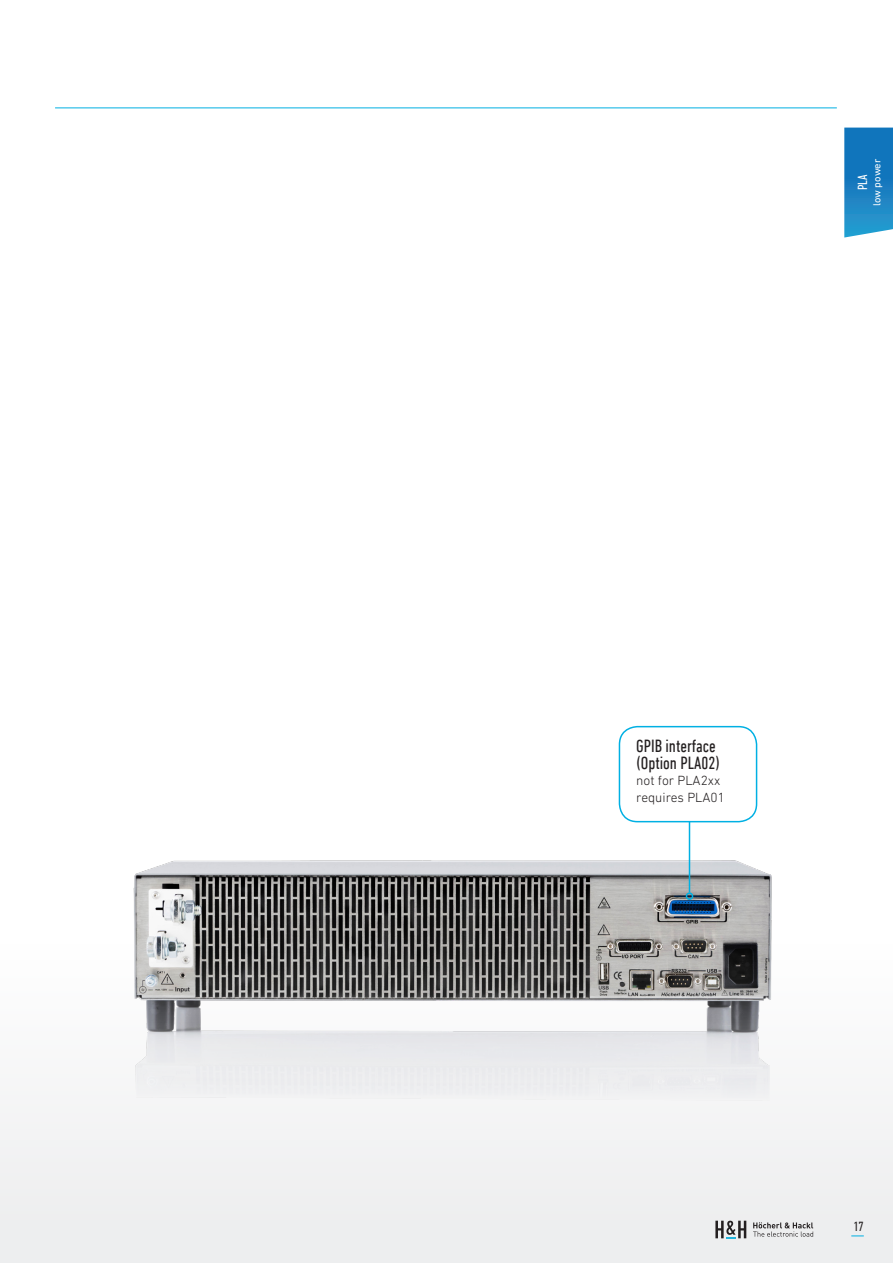
<style>
.page{position:relative;width:893px;height:1263px;background:#fff}
.page>*{position:absolute;margin:0;border:0;box-sizing:border-box;transform-origin:0 0}
.t1{font:condensed 18px/16.5px "DIN Next LT Pro";color:#231f20}
.t2{font:300 13.5px/16.5px "DIN Next LT Pro";color:#231f20}
.t3{font:condensed 13.5px "DIN Next LT Pro";color:#fff}
.t4{font:condensed 13.5px "DIN Next LT Pro";color:#231f20}
.t5{font:10.5px "DIN Next LT Pro";color:#fff}
</style>
<div class="page">
<div style="left:0;top:942px;width:893px;height:321px;background:#f0f1f2"></div>
<img style="left:72px;top:780px;width:773px;height:287px">
<hr style="left:689px;top:822px;width:1px;height:70px;background:#00b0e3">
<div style="left:619px;top:726px;width:138px;height:96px;border:2px solid #00b0e3;border-radius:18px"></div>
<div style="left:686px;top:892px;width:7px;height:8px;border:2px solid #00b0e3;border-radius:50%"></div>
<svg style="left:851px;top:1235px;width:13px;height:1px"></svg>
<svg style="left:715px;top:1221px;width:31px;height:17px"></svg>
<svg style="left:753px;top:1222px;width:60px;height:15px"></svg>
<hr style="left:55px;top:108px;width:782px;height:1px;background:#00b0e3">
<svg style="left:844px;top:128px;width:49px;height:110px;background:#2285c4"></svg>
<p class="t5" style="left:871px;top:206px;width:49px;rotate:-90deg">low power</p>
<p class="t3" style="left:855px;top:190px;width:17px;rotate:-90deg">PLA</p>
<p class="t1" style="left:636px;top:738px;width:85px">GPIB interface (Option PLA02)</p>
<p class="t2" style="left:636px;top:772px;width:90px">not for PLA2xx requires PLA01</p>
<p class="t4" style="left:853px;top:1218px;width:12px">17</p>
</div>
